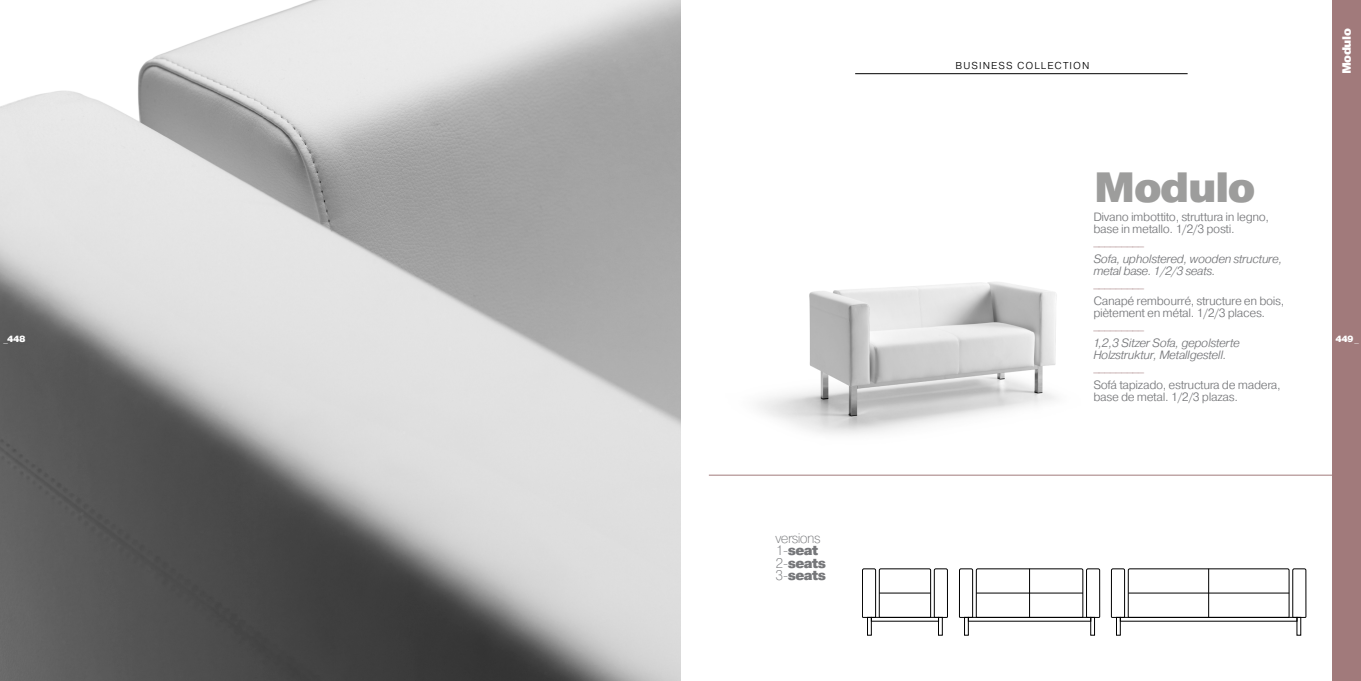
<style>
.page{position:relative;width:1361px;height:681px;background:#fff}
.page>*{position:absolute;margin:0;border:0;box-sizing:border-box;transform-origin:0 0}
.t1{font:900 42.3px "Pragmatica";letter-spacing:-.04em;color:#9d9d9c}
.t2{font:900 13.9px "Pragmatica";letter-spacing:-.04em;color:#76777a}
.t3{font:200 13.9px "Pragmatica";letter-spacing:-.04em;color:#76777a}
.t4{font:300 12px/12px "Pragmatica";letter-spacing:-.03em;color:#76777a}
.t5{font:italic 300 12px/12px "Pragmatica";letter-spacing:-.03em;color:#76777a}
.t6{font:300 12px "Pragmatica";color:#a17a7b}
.t7{font:900 12px "Pragmatica";letter-spacing:-.04em;color:#fff}
.t8{font:300 10px "Pragmatica";letter-spacing:.11em;color:#000}
.t9{font:900 9px "Pragmatica";letter-spacing:-.065em;color:#fff}
.s1{font-weight:300}
.s2{font-weight:200}
</style>
<div class="page">
<img style="left:0;top:0;width:680px;height:680px">
<div style="left:867px;top:617px;width:4px;height:18px;border:1px solid #000"></div>
<div style="left:938px;top:617px;width:4px;height:18px;border:1px solid #000"></div>
<div style="left:871px;top:617px;width:68px;height:4px;border:1px solid #000"></div>
<svg style="left:862px;top:568px;width:86px;height:49px"></svg>
<hr style="left:879px;top:592px;width:51px;height:1px;background:#000">
<div style="left:964px;top:617px;width:4px;height:18px;border:1px solid #000"></div>
<div style="left:1090px;top:617px;width:4px;height:18px;border:1px solid #000"></div>
<div style="left:968px;top:617px;width:123px;height:4px;border:1px solid #000"></div>
<svg style="left:959px;top:568px;width:141px;height:49px"></svg>
<hr style="left:976px;top:592px;width:107px;height:1px;background:#000">
<hr style="left:1029px;top:568px;width:1px;height:49px;background:#000">
<div style="left:1116px;top:617px;width:4px;height:18px;border:1px solid #000"></div>
<div style="left:1120px;top:617px;width:177px;height:4px;border:1px solid #000"></div>
<svg style="left:1111px;top:568px;width:195px;height:49px"></svg>
<hr style="left:1128px;top:592px;width:161px;height:1px;background:#000">
<hr style="left:1208px;top:568px;width:1px;height:49px;background:#000">
<hr style="left:709px;top:474px;width:632px;height:1px;background:#a17a7b">
<hr style="left:855px;top:73px;width:332px;height:1px;background:#000">
<img style="left:758px;top:282px;width:299px;height:152px">
<div style="left:1332px;top:0;width:29px;height:680px;background:#a17a7b"></div>
<p class="t8" style="left:955px;top:59px;width:136px">BUSINESS COLLECTION</p>
<p class="t1" style="left:1093px;top:160px;width:164px">Modulo</p>
<p class="t7" style="left:1339px;top:74px;width:48px;rotate:-90deg">Modulo</p>
<p class="t4" style="left:1093px;top:211px;width:177px">Divano imbottito, struttura in legno, base in metallo. 1/2/3 posti.</p>
<p class="t6" style="left:1093px;top:233px;width:52px">_________</p>
<p class="t5" style="left:1093px;top:253px;width:191px">Sofa, upholstered, wooden structure, metal base. 1/2/3 seats.</p>
<p class="t6" style="left:1093px;top:275px;width:52px">_________</p>
<p class="t4" style="left:1093px;top:295px;width:193px">Canapé rembourré, structure en bois, piètement en métal. 1/2/3 places.</p>
<p class="t6" style="left:1093px;top:317px;width:52px">_________</p>
<p class="t5" style="left:1093px;top:337px;width:148px">1,2,3 Sitzer Sofa, gepolsterte<br>Holzstruktur, Metallgestell.</p>
<p class="t6" style="left:1093px;top:359px;width:52px">_________</p>
<p class="t4" style="left:1093px;top:379px;width:189px">Sofá tapizado, estructura de madera, base de metal. 1/2/3 plazas.</p>
<p class="t9" style="left:3px;top:333px;width:24px"><span class="s1">_</span>448</p>
<p class="t9" style="left:1335px;top:333px;width:25px">449 <span class="s1">_</span></p>
<p class="t3" style="left:775px;top:529px;width:47px">versions</p>
<p class="t2" style="left:775px;top:541px;width:44px"><span class="s2">1-</span>seat</p>
<p class="t2" style="left:775px;top:553px;width:52px"><span class="s2">2-</span>seats</p>
<p class="t2" style="left:775px;top:566px;width:52px"><span class="s2">3-</span>seats</p>
</div>
